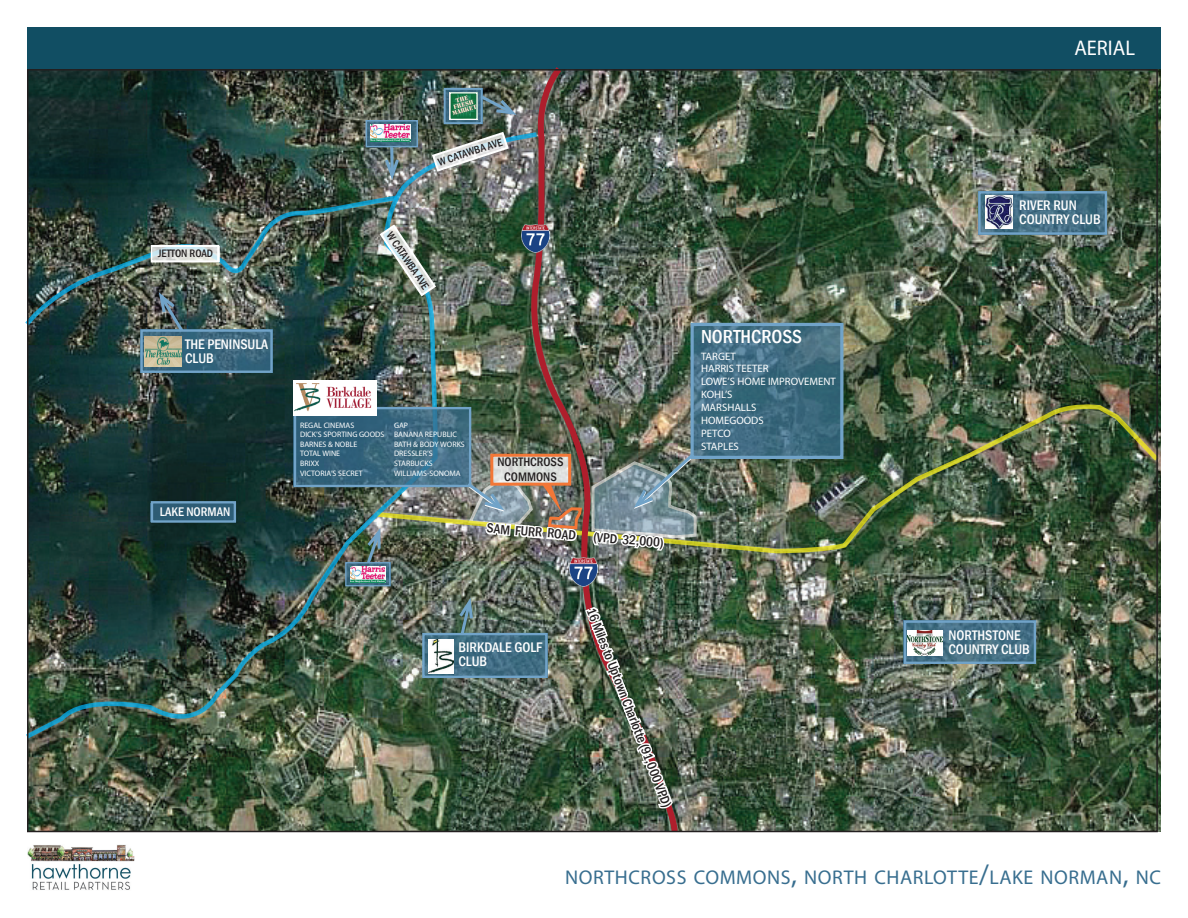
<style>
.page{position:relative;width:1188px;height:918px;background:#fff}
.page>*{position:absolute;margin:0;border:0;box-sizing:border-box;transform-origin:0 0}
.t1{font:21.3px "Myriad Pro";color:#fff;scale:.96 1}
.t2{font:19.95px "Myriad Pro";letter-spacing:.03em;color:#386e8f}
.t3{font:500 condensed 19.35px "Franklin Gothic";color:#fff}
.t4{font:500 condensed 14.25px/14.2px "Franklin Gothic";color:#fff}
.t5{font:500 condensed 13.5px "Franklin Gothic";color:#231f20}
.t6{font:500 condensed 12.9px "Franklin Gothic";color:#fff}
.t7{font:500 condensed 12.6px/15.1px "Franklin Gothic";color:#231f20;text-align:center}
.t8{font:500 condensed 11.1px "Franklin Gothic";color:#231f20}
.t9{font:10.8px/12.9px "Myriad Pro";color:#fff}
.t10{font:7.95px/9.4px "Myriad Pro";color:#fff}
.s1{font-size:28.5px}
</style>
<div class="page">
<div style="left:27px;top:27px;width:1134px;height:42px;background:#114e63"></div>
<img style="left:30px;top:69px;width:1131px;height:763px">
<img style="left:680px;top:403px;width:480px;height:152px">
<svg style="left:907px;top:623px;width:126px;height:38px;background:#477186"></svg>
<div style="left:904px;top:620px;width:132px;height:44px;border:2px solid #71a3c8"></div>
<img style="left:908px;top:630px;width:35px;height:25px">
<svg style="left:981px;top:194px;width:123px;height:38px;background:#446f83"></svg>
<div style="left:978px;top:191px;width:129px;height:44px;border:2px solid #71a3c8"></div>
<img style="left:986px;top:196px;width:26px;height:33px">
<svg style="left:447px;top:91px;width:33px;height:30px"></svg>
<div style="left:444px;top:88px;width:39px;height:36px;border:2px solid #71a3c8"></div>
<img style="left:451px;top:94px;width:25px;height:24px">
<div style="left:449px;top:92px;width:29px;height:28px;border:1px solid #fff"></div>
<div style="left:367px;top:121px;width:51px;height:25px;background:linear-gradient(to right,#446d84,#396579)"></div>
<div style="left:366px;top:120px;width:52px;height:27px;border:1px solid #71a3c8"></div>
<img style="left:370px;top:124px;width:40px;height:7px">
<svg style="left:695px;top:327px;width:144px;height:128px;background:#3f6c80"></svg>
<img style="left:25px;top:131px;width:500px;height:609px">
<img style="left:431px;top:131px;width:79px;height:42px">
<img style="left:378px;top:223px;width:60px;height:75px">
<img style="left:525px;top:67px;width:155px;height:766px">
<img style="left:522px;top:224px;width:28px;height:29px">
<svg style="left:297px;top:410px;width:171px;height:74px;background:#38667f"></svg>
<svg style="left:157px;top:288px;width:29px;height:47px"></svg>
<svg style="left:364px;top:524px;width:19px;height:43px"></svg>
<svg style="left:390px;top:147px;width:4px;height:9px"></svg>
<svg style="left:383px;top:156px;width:18px;height:28px"></svg>
<svg style="left:478px;top:93px;width:42px;height:24px"></svg>
<div style="left:294px;top:407px;width:177px;height:80px;border:2px solid #71a3c8"></div>
<img style="left:294px;top:381px;width:82px;height:35px">
<div style="left:691px;top:323px;width:152px;height:136px;border:3px solid #71a3c8"></div>
<img style="left:456px;top:451px;width:242px;height:359px">
<img style="left:27px;top:845px;width:107px;height:45px">
<h1 class="t1" style="left:1074px;top:35px;width:65px">AERIAL</h1>
<h3 class="t8" style="left:158px;top:246px;width:56px">JETTON ROAD</h3>
<h3 class="t4" style="left:185px;top:337px;width:85px">THE PENINSULA<br>CLUB</h3>
<h3 class="t6" style="left:160px;top:504px;width:72px">LAKE NORMAN</h3>
<h3 class="t8" style="left:436px;top:155px;width:68px;rotate:-18deg">W CATAWBA AVE</h3>
<h3 class="t8" style="left:395px;top:229px;width:68px;rotate:56deg">W CATAWBA AVE</h3>
<p class="t10" style="left:300px;top:420px;width:86px">REGAL CINEMAS<br>DICK’S SPORTING GOODS<br>BARNES &amp; NOBLE<br>TOTAL WINE<br>BRIXX<br>VICTORIA’S SECRET</p>
<p class="t10" style="left:394px;top:420px;width:72px">GAP<br>BANANA REPUBLIC<br>BATH &amp; BODY WORKS<br>DRESSLER’S<br>STARBUCKS<br>WILLIAMS-SONOMA</p>
<h3 class="t7" style="left:498px;top:454px;width:68px">NORTHCROSS<br>COMMONS</h3>
<h3 class="t5" style="left:488px;top:519px;width:91px;rotate:5deg">SAM FURR ROAD</h3>
<h3 class="t5" style="left:594px;top:528px;width:72px;rotate:5deg">(VPD 32,000)</h3>
<h3 class="t4" style="left:458px;top:640px;width:85px">BIRKDALE GOLF<br>CLUB</h3>
<h3 class="t5" style="left:599px;top:605px;width:214px;rotate:69deg">16 Miles to Uptown Charlotte (91,000 VPD)</h3>
<h3 class="t3" style="left:701px;top:324px;width:103px">NORTHCROSS</h3>
<h3 class="t9" style="left:701px;top:349px;width:136px">TARGET<br>HARRIS TEETER<br>LOWE’S HOME IMPROVEMENT<br>KOHL’S<br>MARSHALLS<br>HOMEGOODS<br>PETCO<br>STAPLES</h3>
<h3 class="t4" style="left:1019px;top:198px;width:83px">RIVER RUN<br>COUNTRY CLUB</h3>
<h3 class="t4" style="left:948px;top:628px;width:83px">NORTHSTONE<br>COUNTRY CLUB</h3>
<h2 class="t2" style="left:565px;top:865px;width:597px">NORTHCROSS COMMONS<span class="s1">,</span> NORTH CHARLOTTE<span class="s1">/</span>LAKE NORMAN<span class="s1">,</span> NC</h2>
</div>
